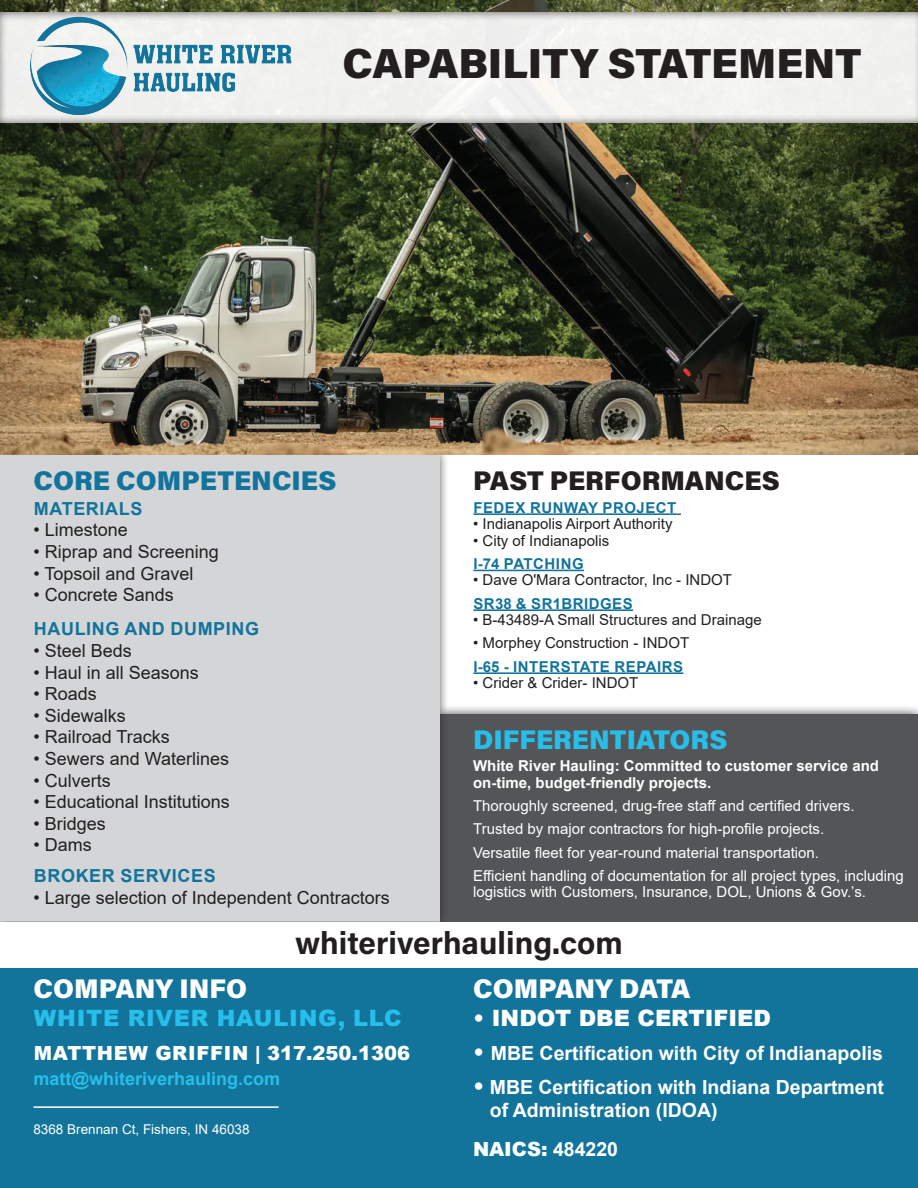
<style>
.page{position:relative;width:918px;height:1188px;background:#fff}
.page>*{position:absolute;margin:0;border:0;box-sizing:border-box;transform-origin:0 0}
.t1{font:42px "Acumin Variable Concept";letter-spacing:-.005em;color:#231f20}
.t2{font:31.5px "Acumin Variable Concept";color:#231f20}
.t3{font:27px "Acumin Variable Concept";color:#fff}
.t4{font:27px "Acumin Variable Concept";color:#12749b}
.t5{font:27px "Acumin Variable Concept";color:#231f20}
.t6{font:27px "Acumin Variable Concept";color:#27beea}
.t7{font:900 22.5px "Arial";letter-spacing:.035em;color:#27beea}
.t8{font:900 22.5px "Arial";color:#fff}
.t9{font:700 19.5px/23.4px "Arial";color:#fff}
.t10{font:900 19.5px "Arial";letter-spacing:.035em;color:#fff}
.t11{font:900 19.5px "Arial";color:#fff}
.t12{font:18px "Arial";color:#231f20}
.t13{font:700 18px "Arial";letter-spacing:.035em;color:#12749b}
.t14{font:700 18px "Arial";color:#27beea}
.t15{font:15px/23.2px "Arial";color:#fff}
.t16{font:15px "Arial";color:#231f20}
.t17{font:700 15px/16.5px "Arial";color:#fff}
.t18{font:700 15px "Arial";letter-spacing:.035em;color:#12749b}
.t19{font:13.5px "Arial";color:#fff}
.s1{font-weight:900;font-size:22.5px}
.s2{font-weight:700}
</style>
<div class="page">
<div style="left:430px;top:704px;width:488px;height:227px;background:#231f20;opacity:.75"></div>
<div style="left:440px;top:714px;width:477px;height:207px;background:#545557"></div>
<div style="left:0;top:445px;width:450px;height:486px;background:#231f20;opacity:.75"></div>
<div style="left:0;top:455px;width:440px;height:466px;background:#d4d5d7"></div>
<img style="left:0;top:0;width:918px;height:455px">
<div style="left:0;top:12px;width:918px;height:113px;background:#231f20;opacity:.75"></div>
<img style="left:30px;top:17px;width:270px;height:97px">
<div style="left:0;top:967px;width:918px;height:221px;background:#12749b"></div>
<hr style="left:33px;top:1106px;width:246px;height:2px;background:#fff">
<hr style="left:473px;top:513px;width:204px;height:2px;background:#12749b">
<hr style="left:473px;top:570px;width:111px;height:1px;background:#12749b">
<hr style="left:473px;top:609px;width:160px;height:2px;background:#12749b">
<hr style="left:473px;top:672px;width:210px;height:2px;background:#12749b">
<div style="left:0;top:922px;width:918px;height:45px;background:#fff"></div>
<h1 class="t1" style="left:342px;top:35px;width:521px">CAPABILITY STATEMENT</h1>
<h3 class="t4" style="left:33px;top:462px;width:304px">CORE COMPETENCIES</h3>
<p class="t13" style="left:34px;top:496px;width:110px">MATERIALS</p>
<p class="t12" style="left:33px;top:518px;width:96px">• Limestone</p>
<p class="t12" style="left:33px;top:539px;width:187px">• Riprap and Screening</p>
<p class="t12" style="left:33px;top:561px;width:162px">• Topsoil and Gravel</p>
<p class="t12" style="left:33px;top:582px;width:142px">• Concrete Sands</p>
<p class="t13" style="left:34px;top:616px;width:227px">HAULING AND DUMPING</p>
<p class="t12" style="left:33px;top:638px;width:100px">• Steel Beds</p>
<p class="t12" style="left:33px;top:660px;width:167px">• Haul in all Seasons</p>
<p class="t12" style="left:33px;top:681px;width:65px">• Roads</p>
<p class="t12" style="left:33px;top:703px;width:94px">• Sidewalks</p>
<p class="t12" style="left:33px;top:725px;width:138px">• Railroad Tracks</p>
<p class="t12" style="left:33px;top:746px;width:197px">• Sewers and Waterlines</p>
<p class="t12" style="left:33px;top:768px;width:79px">• Culverts</p>
<p class="t12" style="left:33px;top:789px;width:198px">• Educational Institutions</p>
<p class="t12" style="left:33px;top:811px;width:74px">• Bridges</p>
<p class="t12" style="left:33px;top:833px;width:60px">• Dams</p>
<p class="t13" style="left:34px;top:863px;width:183px">BROKER SERVICES</p>
<p class="t12" style="left:33px;top:885px;width:358px">• Large selection of Independent Contractors</p>
<h3 class="t5" style="left:473px;top:462px;width:308px">PAST PERFORMANCES</h3>
<p class="t18" style="left:473px;top:497px;width:205px">FEDEX RUNWAY PROJECT</p>
<p class="t16" style="left:473px;top:513px;width:201px">• Indianapolis Airport Authority</p>
<p class="t16" style="left:473px;top:530px;width:138px">• City of Indianapolis</p>
<p class="t18" style="left:473px;top:553px;width:112px">I-74 PATCHING</p>
<p class="t16" style="left:473px;top:570px;width:261px">• Dave O'Mara Contractor, Inc - INDOT</p>
<p class="t18" style="left:473px;top:593px;width:161px">SR38 &amp; SR1BRIDGES</p>
<p class="t16" style="left:473px;top:610px;width:290px">• B-43489-A Small Structures and Drainage</p>
<p class="t16" style="left:473px;top:633px;width:218px">• Morphey Construction - INDOT</p>
<p class="t18" style="left:473px;top:656px;width:211px">I-65 - INTERSTATE REPAIRS</p>
<p class="t16" style="left:473px;top:673px;width:167px">• Crider &amp; Crider- INDOT</p>
<h3 class="t6" style="left:473px;top:721px;width:256px">DIFFERENTIATORS</h3>
<p class="t17" style="left:473px;top:758px;width:407px">White River Hauling: Committed to customer service and on-time, budget-friendly projects.</p>
<p class="t15" style="left:473px;top:794px;width:432px">Thoroughly screened, drug-free staff and certified drivers.<br>Trusted by major contractors for high-profile projects.<br>Versatile fleet for year-round material transportation.<br>Efficient handling of documentation for all project types, including</p>
<p class="t15" style="left:473px;top:880px;width:394px">logistics with Customers, Insurance, DOL, Unions &amp; Gov.’s.</p>
<h2 class="t2" style="left:295px;top:921px;width:329px">whiteriverhauling.com</h2>
<h3 class="t3" style="left:33px;top:970px;width:215px">COMPANY INFO</h3>
<h3 class="t7" style="left:34px;top:1002px;width:369px">WHITE RIVER HAULING, LLC</h3>
<h3 class="t10" style="left:34px;top:1039px;width:378px">MATTHEW GRIFFIN | 317.250.1306</h3>
<p class="t14" style="left:33px;top:1066px;width:248px">matt@whiteriverhauling.com</p>
<p class="t19" style="left:33px;top:1120px;width:218px">8368 Brennan Ct, Fishers, IN 46038</p>
<h3 class="t3" style="left:473px;top:970px;width:219px">COMPANY DATA</h3>
<h3 class="t8" style="left:473px;top:1002px;width:299px">• INDOT DBE CERTIFIED</h3>
<h3 class="t9" style="left:473px;top:1042px;width:411px"><span class="s1">•</span> MBE Certification with City of Indianapolis</h3>
<h3 class="t9" style="left:490px;top:1076px;width:396px;text-indent:-17px"><span class="s1">•</span> MBE Certification with Indiana Department of Administration (IDOA)</h3>
<h3 class="t11" style="left:473px;top:1135px;width:147px">NAICS: <span class="s2">484220</span></h3>
</div>
